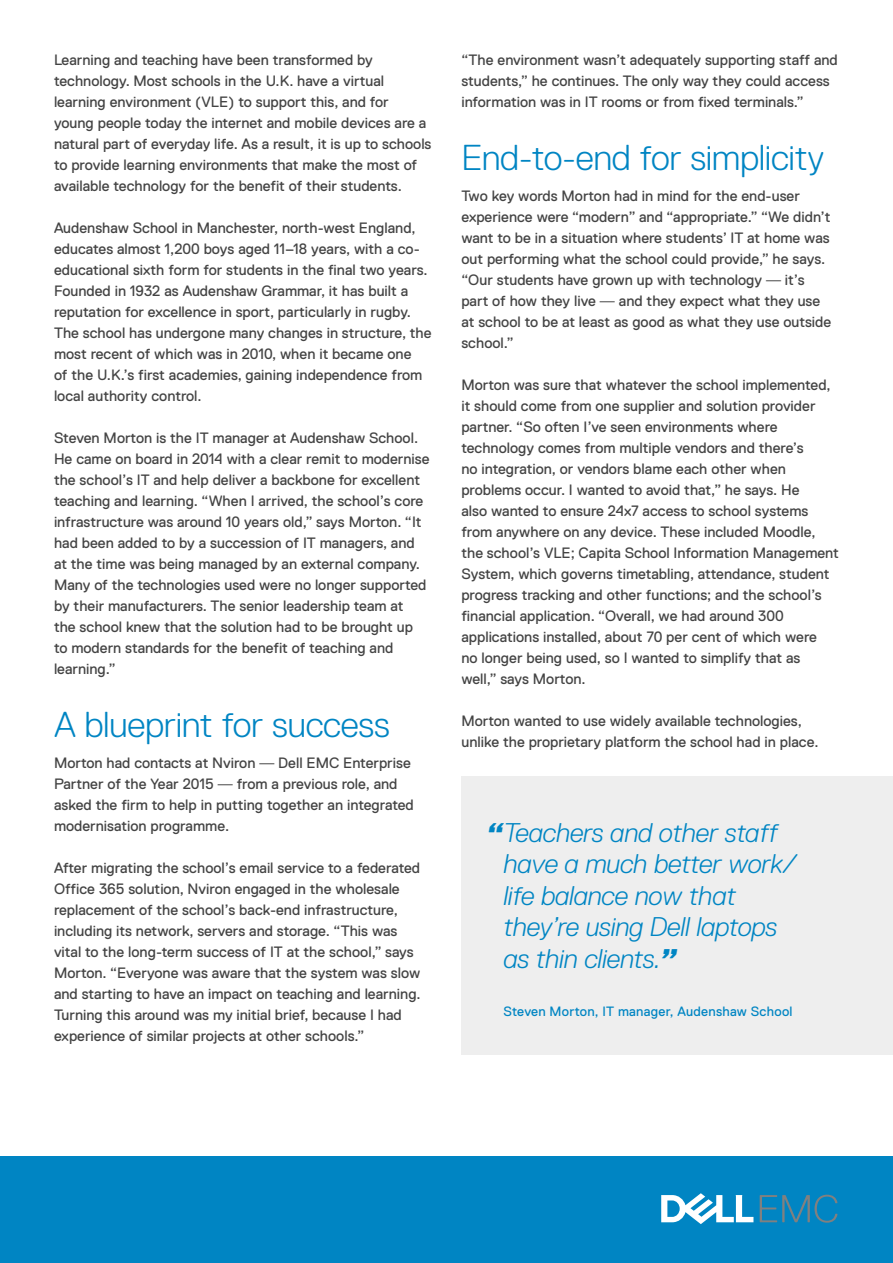
<style>
.page{position:relative;width:893px;height:1263px;background:#fff}
.page>*{position:absolute;margin:0;border:0;box-sizing:border-box;transform-origin:0 0}
.General_subhead{font:300 36px "Dell Replica";letter-spacing:-.01em;color:#0085c3}
.Big_Quote{font:italic 300 27px/31.5px "Dell Replica";letter-spacing:-.01em;color:#0085c3}
.body{font:15px/21px "Dell Replica";color:#444}
.Big_Quote-2{font:13.5px "Dell Replica";letter-spacing:.02em;color:#0085c3}
.s1{font-family:"Segoe Pro"}
.s2{font-weight:800}
</style>
<div class="page">
<div style="left:0;top:1157px;width:893px;height:106px;background:#0085c3"></div>
<div style="left:461px;top:776px;width:432px;height:279px;background:#eee"></div>
<svg style="left:760px;top:1195px;width:77px;height:28px"></svg>
<svg style="left:661px;top:1193px;width:92px;height:31px"></svg>
<p class="body" style="left:54px;top:49px;width:379px">Learning and teaching have been transformed by technology. Most schools in the U.K. have a virtual learning environment (VLE) to support this, and for young people today the internet and mobile devices are a natural part of everyday life. As a result, it is up to schools to provide learning environments that make the most of available technology for the benefit of their students.</p>
<p class="body" style="left:54px;top:217px;width:379px">Audenshaw School in Manchester, north-west England, educates almost 1,200 boys aged 11–18 years, with a co&shy;educational sixth form for students in the final two years.<br>Founded in 1932 as Audenshaw Grammar, it has built a reputation for excellence in sport, particularly in rugby.<br>The school has undergone many changes in structure, the most recent of which was in 2010, when it became one<br>of the U.K.’s first academies, gaining independence from local authority control.</p>
<p class="body" style="left:54px;top:427px;width:377px">Steven Morton is the IT manager at Audenshaw School.<br>He came on board in 2014 with a clear remit to modernise the school’s IT and help deliver a backbone for excellent teaching and learning. “When I arrived, the school’s core infrastructure was around 10 years old,” says Morton. “It had been added to by a succession of IT managers, and at the time was being managed by an external company.<br>Many of the technologies used were no longer supported by their manufacturers. The senior leadership team at<br>the school knew that the solution had to be brought up to modern standards for the benefit of teaching and learning.”</p>
<p class="General_subhead" style="left:54px;top:704px;width:337px">A blueprint for success</p>
<p class="body" style="left:54px;top:752px;width:361px">Morton had contacts at Nviron <span class="s1">—</span> Dell EMC Enterprise Partner of the Year 2015 <span class="s1">—</span> from a previous role, and asked the firm to help in putting together an integrated modernisation programme.</p>
<p class="body" style="left:54px;top:857px;width:368px">After migrating the school’s email service to a federated Office 365 solution, Nviron engaged in the wholesale replacement of the school’s back-end infrastructure, including its network, servers and storage. “This was vital to the long-term success of IT at the school,” says Morton. “Everyone was aware that the system was slow and starting to have an impact on teaching and learning.<br>Turning this around was my initial brief, because I had experience of similar projects at other schools.”</p>
<p class="body" style="left:461px;top:49px;width:378px">“The environment wasn’t adequately supporting staff and students,” he continues. The only way they could access information was in IT rooms or from fixed terminals.”</p>
<p class="General_subhead" style="left:461px;top:137px;width:364px">End-to-end for simplicity</p>
<p class="body" style="left:461px;top:185px;width:371px">Two key words Morton had in mind for the end-user experience were “modern” and “appropriate.” “We didn’t want to be in a situation where students’ IT at home was out performing what the school could provide,” he says. “Our students have grown up with technology <span class="s1">—</span> it’s part of how they live <span class="s1">—</span> and they expect what they use at school to be at least as good as what they use outside school.”</p>
<p class="body" style="left:461px;top:374px;width:379px">Morton was sure that whatever the school implemented, it should come from one supplier and solution provider partner. “So often I’ve seen environments where technology comes from multiple vendors and there’s<br>no integration, or vendors blame each other when problems occur. I wanted to avoid that,” he says. He<br>also wanted to ensure 24x7 access to school systems from anywhere on any device. These included Moodle, the school’s VLE; Capita School Information Management System, which governs timetabling, attendance, student progress tracking and other functions; and the school’s financial application. “Overall, we had around 300 applications installed, about 70 per cent of which were<br>no longer being used, so I wanted to simplify that as well,” says Morton.</p>
<p class="body" style="left:461px;top:710px;width:359px">Morton wanted to use widely available technologies, unlike the proprietary platform the school had in place.</p>
<p class="Big_Quote" style="left:503px;top:817px;width:295px;text-indent:-16px"><span class="s2">“</span>Teachers and other staff have a much better work/ life balance now that they’re using Dell laptops as thin clients.<span class="s2">”</span></p>
<p class="Big_Quote-2" style="left:503px;top:1003px;width:291px">Steven Morton, IT manager, Audenshaw School</p>
</div>
